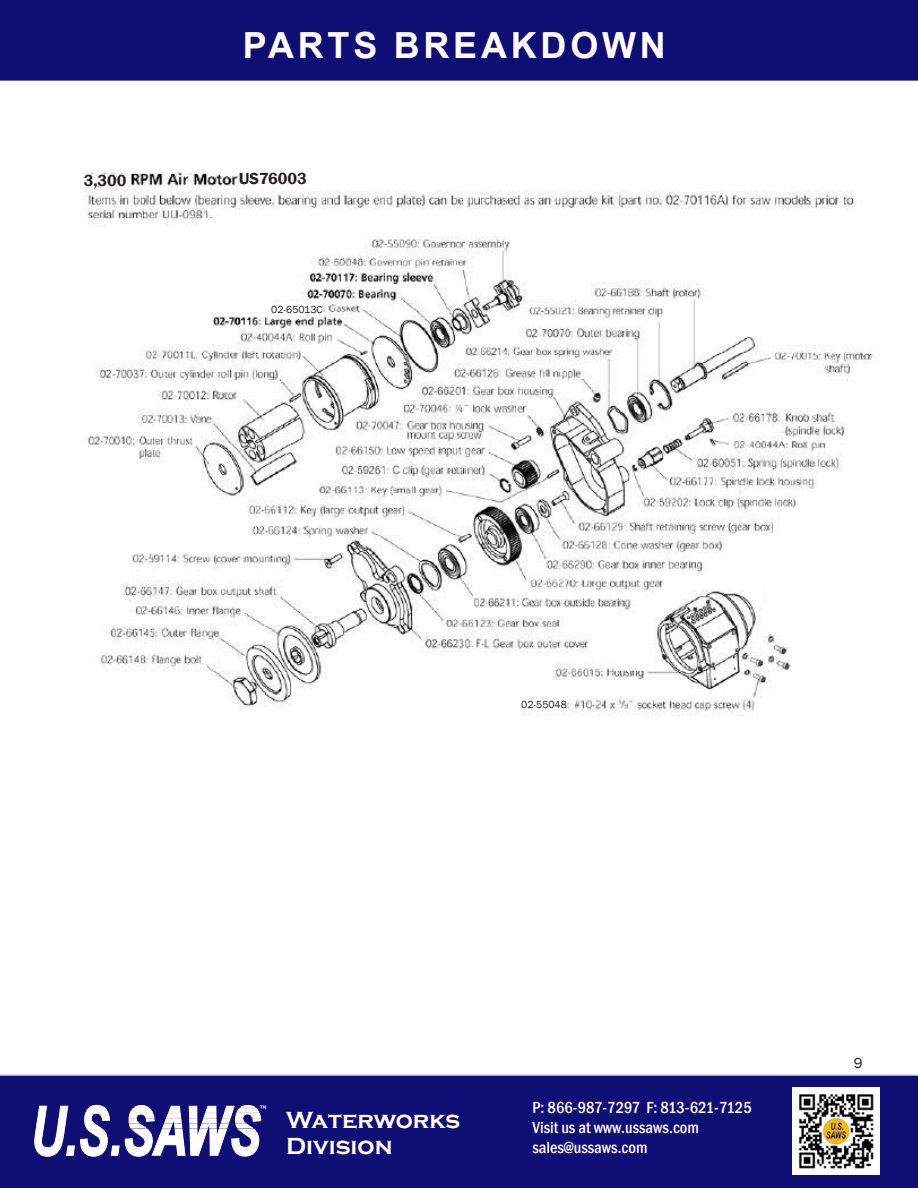
<style>
.page{position:relative;width:918px;height:1188px;background:#fff}
.page>*{position:absolute;margin:0;border:0;box-sizing:border-box;transform-origin:0 0}
.t1{font:700 36px "Arial";letter-spacing:.105em;color:#fff}
.t2{font:700 24px/25.3px "Copperplate Gothic";color:#fff}
.t3{font:500 condensed 16.5px/19.8px "Franklin Gothic";color:#fff}
.t4{font:600 16.5px "Franklin Gothic";color:#231f20}
.t5{font:15px "Franklin Gothic";color:#231f20}
.t6{font:10.5px "Franklin Gothic";color:#231f20}
</style>
<div class="page">
<div style="left:0;top:0;width:918px;height:81px;background:#100d75"></div>
<div style="left:0;top:1074px;width:918px;height:114px;background:#100d75"></div>
<svg style="left:34px;top:1105px;width:232px;height:52px"></svg>
<img style="left:793px;top:1088px;width:86px;height:87px">
<img style="left:84px;top:172px;width:789px;height:544px">
<div style="left:210px;top:303px;width:113px;height:14px;background:#fff"></div>
<div style="left:454px;top:698px;width:113px;height:14px;background:#fff"></div>
<div style="left:766px;top:582px;width:126px;height:52px;background:#fff"></div>
<div style="left:84px;top:174px;width:43px;height:12px;background:#fff"></div>
<div style="left:239px;top:173px;width:87px;height:18px;background:#fff"></div>
<h1 class="t1" style="left:243px;top:24px;width:424px">PARTS BREAKDOWN</h1>
<p class="t4" style="left:84px;top:173px;width:44px">3,300</p>
<p class="t4" style="left:239px;top:172px;width:70px">US76003</p>
<p class="t6" style="left:271px;top:305px;width:53px">02-65013C</p>
<p class="t6" style="left:521px;top:700px;width:47px">02-55048</p>
<h2 class="t2" style="left:286px;top:1107px;width:176px">Waterworks<br>Division</h2>
<p class="t3" style="left:532px;top:1098px;width:221px">P: 866-987-7297 F: 813-621-7125<br>Visit us at www.ussaws.com sales@ussaws.com</p>
<p class="t5" style="left:854px;top:1057px;width:10px">9</p>
</div>
